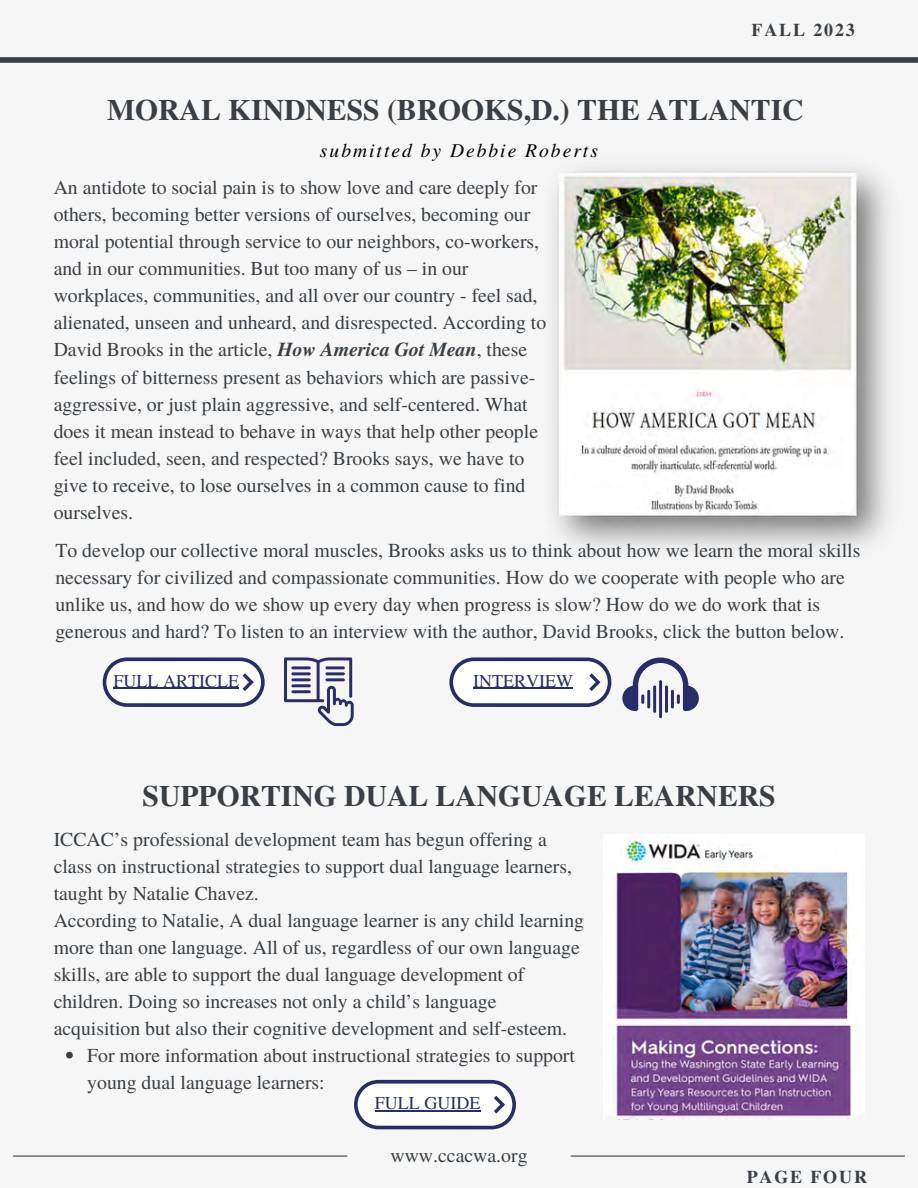
<style>
.page{position:relative;width:918px;height:1188px;background:#f6f6f6}
.page>*{position:absolute;margin:0;border:0;box-sizing:border-box;transform-origin:0 0}
.t1{font:700 29.7px "Te X Gyre Termes";color:#393f44}
.t2{font:19.8px/27.2px "Te X Gyre Termes";color:#393f44}
.t3{font:italic 19.5px "Te X Gyre Termes";letter-spacing:.105em;color:#000}
.t4{font:18px "Te X Gyre Termes";color:#282d6a}
.t5{font:700 18px "Te X Gyre Termes";letter-spacing:.105em;color:#393f44}
.s1{font-weight:700;font-style:italic}
</style>
<div class="page">
<hr style="left:13px;top:1155px;width:334px;height:2px;background:#393f44">
<hr style="left:571px;top:1155px;width:334px;height:2px;background:#393f44">
<div style="left:0;top:57px;width:918px;height:6px;background:#393f44"></div>
<img style="left:553px;top:167px;width:336px;height:382px">
<svg style="left:103px;top:657px;width:162px;height:50px"></svg>
<hr style="left:114px;top:688px;width:125px;height:1px;background:#282d6a">
<svg style="left:449px;top:657px;width:162px;height:50px"></svg>
<hr style="left:473px;top:688px;width:100px;height:1px;background:#282d6a">
<hr style="left:653px;top:685px;width:3px;height:28px;background:#282d6a">
<hr style="left:659px;top:680px;width:3px;height:38px;background:#282d6a">
<hr style="left:665px;top:685px;width:3px;height:28px;background:#282d6a">
<svg style="left:622px;top:658px;width:77px;height:53px"></svg>
<svg style="left:284px;top:657px;width:70px;height:69px"></svg>
<img style="left:616px;top:840px;width:235px;height:279px">
<svg style="left:66px;top:1052px;width:7px;height:7px"></svg>
<svg style="left:354px;top:1080px;width:162px;height:49px"></svg>
<hr style="left:375px;top:1110px;width:105px;height:1px;background:#282d6a">
<p class="t5" style="left:752px;top:16px;width:105px">FALL 2023</p>
<p class="t1" style="left:107px;top:87px;width:698px">MORAL KINDNESS (BROOKS,D.) THE ATLANTIC</p>
<p class="t3" style="left:320px;top:136px;width:280px">submitted by Debbie Roberts</p>
<p class="t2" style="left:54px;top:173px;width:494px">An antidote to social pain is to show love and care deeply for others, becoming better versions of ourselves, becoming our moral potential through service to our neighbors, co-workers, and in our communities. But too many of us – in our workplaces, communities, and all over our country - feel sad, alienated, unseen and unheard, and disrespected. According to David Brooks in the article, <span class="s1">How America Got Mean</span>, these feelings of bitterness present as behaviors which are passive&shy;aggressive, or just plain aggressive, and self-centered. What does it mean instead to behave in ways that help other people feel included, seen, and respected? Brooks says, we have to give to receive, to lose ourselves in a common cause to find ourselves.</p>
<p class="t2" style="left:55px;top:536px;width:807px">To develop our collective moral muscles, Brooks asks us to think about how we learn the moral skills necessary for civilized and compassionate communities. How do we cooperate with people who are unlike us, and how do we show up every day when progress is slow? How do we do work that is generous and hard? To listen to an interview with the author, David Brooks, click the button below.</p>
<p class="t4" style="left:114px;top:668px;width:127px">FULL ARTICLE</p>
<p class="t4" style="left:473px;top:668px;width:101px">INTERVIEW</p>
<p class="t1" style="left:143px;top:773px;width:635px">SUPPORTING DUAL LANGUAGE LEARNERS</p>
<p class="t2" style="left:54px;top:825px;width:520px">ICCAC’s professional development team has begun offering a class on instructional strategies to support dual language learners, taught by Natalie Chavez.</p>
<p class="t2" style="left:54px;top:906px;width:532px">According to Natalie, A dual language learner is any child learning more than one language. All of us, regardless of our own language skills, are able to support the dual language development of children. Doing so increases not only a child’s language acquisition but also their cognitive development and self-esteem.</p>
<p class="t2" style="left:87px;top:1041px;width:489px">For more information about instructional strategies to support young dual language learners:</p>
<p class="t4" style="left:375px;top:1090px;width:107px">FULL GUIDE</p>
<p class="t2" style="left:390px;top:1141px;width:139px">www.ccacwa.org</p>
<p class="t5" style="left:747px;top:1163px;width:122px">PAGE FOUR</p>
</div>
